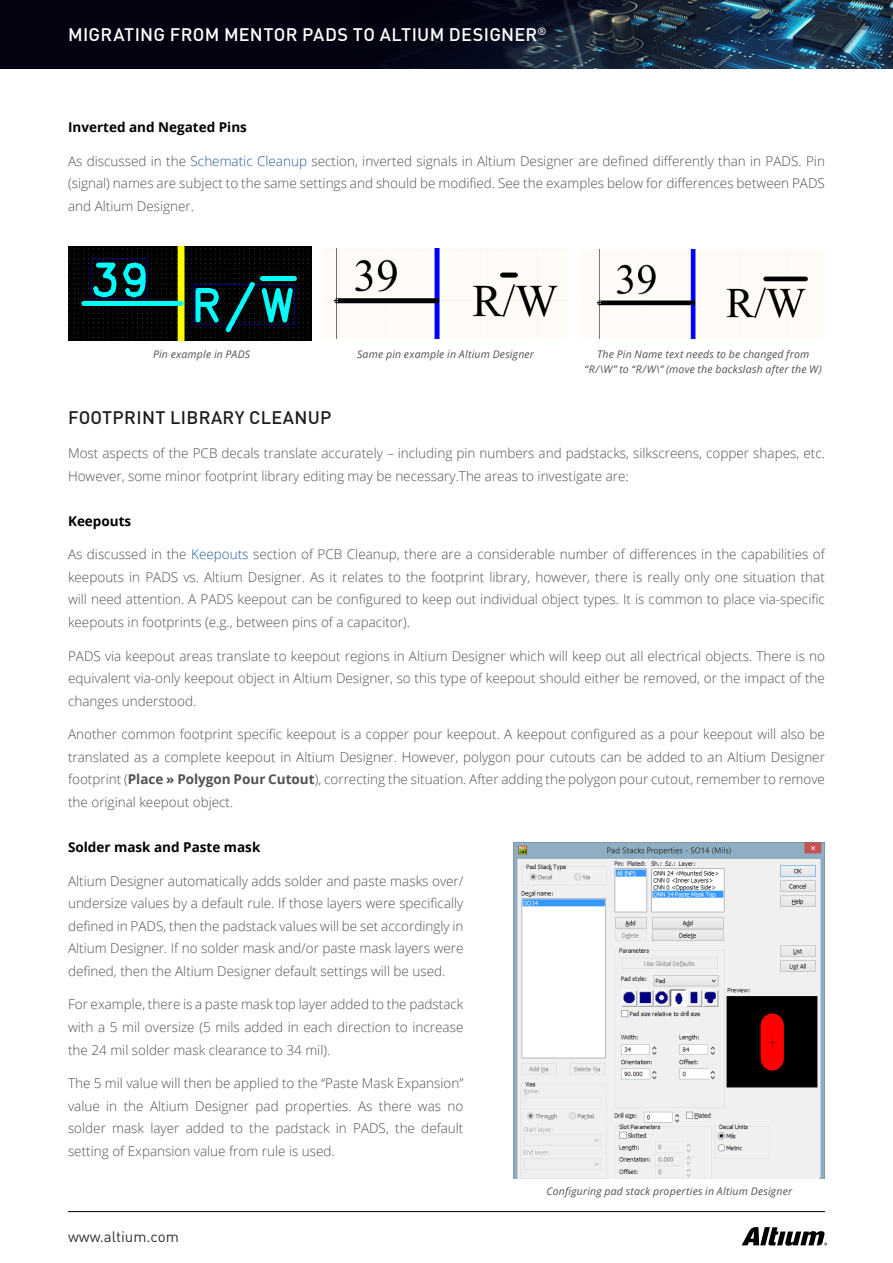
<style>
.page{position:relative;width:893px;height:1263px;background:#fff}
.page>*{position:absolute;margin:0;border:0;box-sizing:border-box;transform-origin:0 0}
.t1{font:500 18px "DIN Pro";letter-spacing:.015em;color:#fff}
.t2{font:500 18px "DIN Pro";letter-spacing:.02em;color:#1d1d1d}
.t3{font:15px "DIN Pro";color:#313232}
.t4{font:300 13.5px/22.5px "Open Sans";color:#515151;text-align:justify}
.t5{font:700 13.5px "Open Sans";color:#000}
.t6{font:italic 10.5px/15px "Open Sans";letter-spacing:.02em;color:#515151;text-align:center}
.s1{color:#215e9e}
.s2{font-weight:700}
</style>
<div class="page">
<img style="left:0;top:0;width:893px;height:68px">
<svg style="left:742px;top:1227px;width:85px;height:19px"></svg>
<hr style="left:68px;top:1211px;width:757px;height:1px;background:#000">
<img style="left:68px;top:247px;width:244px;height:94px">
<img style="left:325px;top:249px;width:243px;height:90px">
<img style="left:581px;top:249px;width:244px;height:90px">
<img style="left:514px;top:842px;width:311px;height:337px">
<h1 class="t1" style="left:68px;top:20px;width:480px">MIGRATING FROM MENTOR PADS TO ALTIUM DESIGNER<sup>®</sup></h1>
<p class="t5" style="left:68px;top:117px;width:180px">Inverted and Negated Pins</p>
<p class="t4" style="left:68px;top:149px;width:758px">As discussed in the <span class="s1">Schematic Cleanup</span> section, inverted signals in Altium Designer are defined differently than in PADS. Pin (signal) names are subject to the same settings and should be modified. See the examples below for differences between PADS and Altium Designer.</p>
<p class="t6" style="left:153px;top:347px;width:99px">Pin example in PADS</p>
<p class="t6" style="left:357px;top:347px;width:178px">Same pin example in Altium Designer</p>
<p class="t6" style="left:585px;top:347px;width:239px">The Pin Name text needs to be changed from “R/\W” to “R/W\” (move the backslash after the W)</p>
<h1 class="t2" style="left:68px;top:403px;width:265px">FOOTPRINT LIBRARY CLEANUP</h1>
<p class="t4" style="left:68px;top:442px;width:758px">Most aspects of the PCB decals translate accurately – including pin numbers and padstacks, silkscreens, copper shapes, etc.<br>However, some minor footprint library editing may be necessary.The areas to investigate are:</p>
<p class="t5" style="left:68px;top:511px;width:65px">Keepouts</p>
<p class="t4" style="left:68px;top:543px;width:758px">As discussed in the <span class="s1">Keepouts</span> section of PCB Cleanup, there are a considerable number of differences in the capabilities of keepouts in PADS vs. Altium Designer. As it relates to the footprint library, however, there is really only one situation that will need attention. A PADS keepout can be configured to keep out individual object types. It is common to place via-specific keepouts in footprints (e.g., between pins of a capacitor).</p>
<p class="t4" style="left:68px;top:644px;width:758px">PADS via keepout areas translate to keepout regions in Altium Designer which will keep out all electrical objects. There is no equivalent via-only keepout object in Altium Designer, so this type of keepout should either be removed, or the impact of the changes understood.</p>
<p class="t4" style="left:68px;top:723px;width:758px">Another common footprint specific keepout is a copper pour keepout. A keepout configured as a pour keepout will also be translated as a complete keepout in Altium Designer. However, polygon pour cutouts can be added to an Altium Designer footprint (<span class="s2">Place » Polygon Pour Cutout</span>), correcting the situation. After adding the polygon pour cutout, remember to remove the original keepout object.</p>
<p class="t5" style="left:68px;top:837px;width:194px">Solder mask and Paste mask</p>
<p class="t4" style="left:68px;top:869px;width:397px">Altium Designer automatically adds solder and paste masks over/ undersize values by a default rule. If those layers were specifically defined in PADS, then the padstack values will be set accordingly in Altium Designer. If no solder mask and/or paste mask layers were defined, then the Altium Designer default settings will be used.</p>
<p class="t4" style="left:68px;top:993px;width:397px">For example, there is a paste mask top layer added to the padstack with a 5 mil oversize (5 mils added in each direction to increase the 24 mil solder mask clearance to 34 mil).</p>
<p class="t4" style="left:68px;top:1072px;width:397px">The 5 mil value will then be applied to the “Paste Mask Expansion” value in the Altium Designer pad properties. As there was no solder mask layer added to the padstack in PADS, the default setting of Expansion value from rule is used.</p>
<p class="t6" style="left:547px;top:1183px;width:247px">Configuring pad stack properties in Altium Designer</p>
<p class="t3" style="left:68px;top:1226px;width:112px">www.altium.com</p>
</div>
